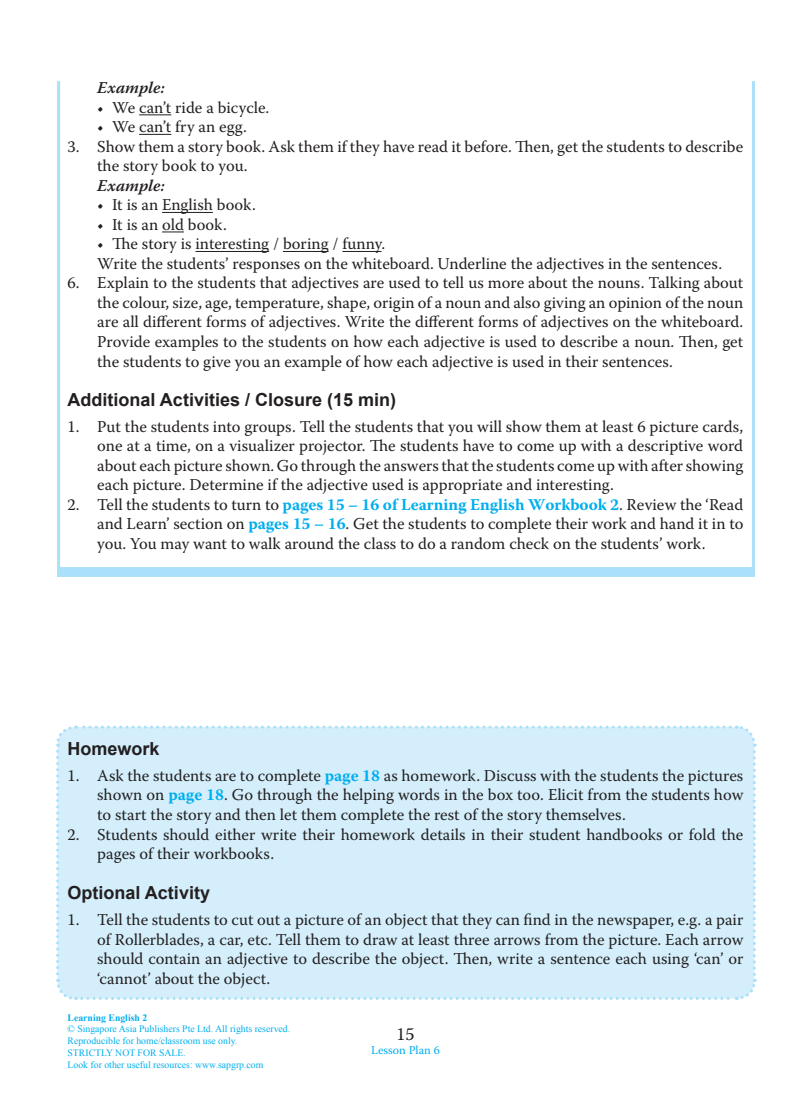
<style>
.page{position:relative;width:811px;height:1108px;background:#fff}
.page>*{position:absolute;margin:0;border:0;box-sizing:border-box;transform-origin:0 0}
.t1{font:700 18px "Arial";color:#231f20}
.t2{font:18px "Warnock Pro";color:#231f20}
.t3{font:16.5px/19.5px "Warnock Pro";color:#231f20;text-align:justify}
.t4{font:italic 600 16.5px "Warnock Pro";color:#231f20}
.t5{font:12px "Warnock Pro";color:#00aeef}
.t6{font:9.75px/11.7px "Times New Roman";color:#00aeef}
.t7{font:700 9.75px "Times New Roman";color:#00aeef}
.s1{font-weight:700;color:#00aeef}
</style>
<div class="page">
<svg style="left:57px;top:81px;width:698px;height:496px"></svg>
<div style="left:57px;top:567px;width:697px;height:9px;background:#aae0f9"></div>
<hr style="left:139px;top:114px;width:32px;height:1px;background:#231f20">
<hr style="left:139px;top:134px;width:32px;height:1px;background:#231f20">
<hr style="left:162px;top:212px;width:51px;height:1px;background:#231f20">
<svg style="left:162px;top:231px;width:22px;height:1px"></svg>
<hr style="left:195px;top:251px;width:74px;height:1px;background:#231f20">
<hr style="left:283px;top:251px;width:45px;height:1px;background:#231f20">
<hr style="left:342px;top:251px;width:39px;height:1px;background:#231f20">
<div style="left:56px;top:725px;width:701px;height:275px;background:#d4effb"></div>
<p class="t4" style="left:97px;top:78px;width:69px">Example:</p>
<p class="t3" style="left:97px;top:97px;width:173px">• We can’t ride a bicycle.</p>
<p class="t3" style="left:97px;top:117px;width:151px">• We can’t fry an egg.</p>
<p class="t3" style="left:97px;top:136px;width:647px;text-indent:-30px">3. Show them a story book. Ask them if they have read it before. Then, get the students to describe the story book to you.</p>
<p class="t4" style="left:97px;top:175px;width:69px">Example:</p>
<p class="t3" style="left:97px;top:195px;width:160px">• It is an English book.</p>
<p class="t3" style="left:97px;top:214px;width:131px">• It is an old book.</p>
<p class="t3" style="left:97px;top:234px;width:626px">• The story is interesting / boring / funny.<br>Write the students’ responses on the whiteboard. Underline the adjectives in the sentences.</p>
<p class="t3" style="left:97px;top:273px;width:647px;text-indent:-30px">6. Explain to the students that adjectives are used to tell us more about the nouns. Talking about the colour, size, age, temperature, shape, origin of a noun and also giving an opinion of the noun are all different forms of adjectives. Write the different forms of adjectives on the whiteboard.<br>Provide examples to the students on how each adjective is used to describe a noun. Then, get the students to give you an example of how each adjective is used in their sentences.</p>
<p class="t1" style="left:67px;top:389px;width:330px">Additional Activities / Closure (15 min)</p>
<p class="t3" style="left:97px;top:416px;width:647px;text-indent:-30px">1. Put the students into groups. Tell the students that you will show them at least 6 picture cards, one at a time, on a visualizer projector. The students have to come up with a descriptive word about each picture shown. Go through the answers that the students come up with after showing each picture. Determine if the adjective used is appropriate and interesting.</p>
<p class="t3" style="left:97px;top:494px;width:647px;text-indent:-30px">2. Tell the students to turn to <span class="s1">pages 15 – 16 of Learning English Workbook 2</span>. Review the ‘Read and Learn’ section on <span class="s1">pages 15 – 16</span>. Get the students to complete their work and hand it in to you. You may want to walk around the class to do a random check on the students’ work.</p>
<p class="t1" style="left:67px;top:738px;width:94px">Homework</p>
<p class="t3" style="left:97px;top:765px;width:647px;text-indent:-30px">1. Ask the students are to complete <span class="s1">page 18</span> as homework. Discuss with the students the pictures shown on <span class="s1">page 18</span>. Go through the helping words in the box too. Elicit from the students how to start the story and then let them complete the rest of the story themselves.</p>
<p class="t3" style="left:97px;top:823px;width:647px;text-indent:-30px">2. Students should either write their homework details in their student handbooks or fold the pages of their workbooks.</p>
<p class="t1" style="left:67px;top:882px;width:144px">Optional Activity</p>
<p class="t3" style="left:97px;top:909px;width:647px;text-indent:-30px">1. Tell the students to cut out a picture of an object that they can find in the newspaper, e.g. a pair of Rollerblades, a car, etc. Tell them to draw at least three arrows from the picture. Each arrow should contain an adjective to describe the object. Then, write a sentence each using ‘can’ or ‘cannot’ about the object.</p>
<p class="t7" style="left:67px;top:1011px;width:81px">Learning English 2</p>
<p class="t6" style="left:67px;top:1022px;width:224px">© Singapore Asia Publishers Pte Ltd. All rights reserved.<br>Reproducible for home/classroom use only.<br>STRICTLY NOT FOR SALE.<br>Look for other useful resources: www.sapgrp.com</p>
<p class="t2" style="left:396px;top:1023px;width:20px">15</p>
<p class="t5" style="left:371px;top:1042px;width:70px">Lesson Plan 6</p>
</div>
